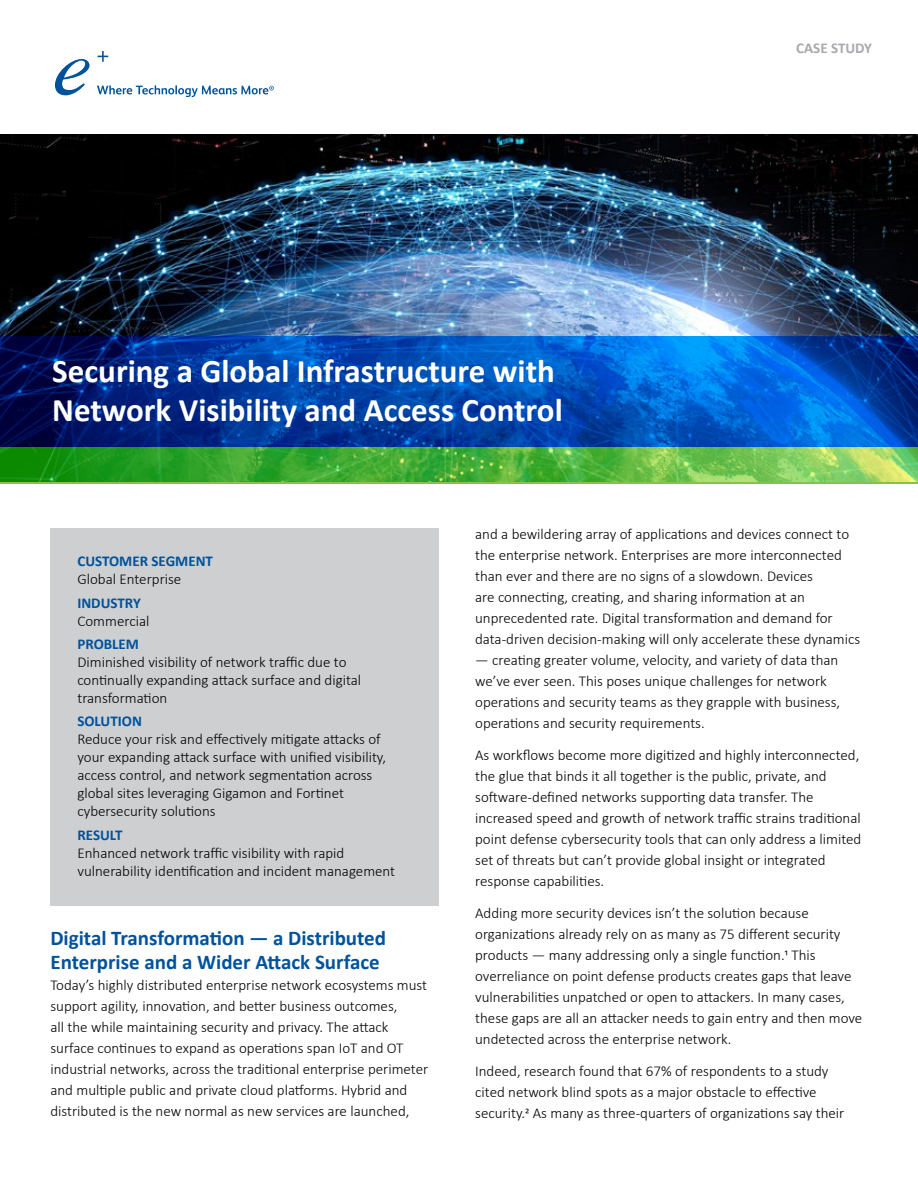
<style>
.page{position:relative;width:918px;height:1188px;background:#fff}
.page>*{position:absolute;margin:0;border:0;box-sizing:border-box;transform-origin:0 0}
.t1{font:700 33px/39.6px "Calibri";color:#fff}
.t2{font:700 21px/24px "Calibri";color:#00529c}
.t3{font:300 15px/21px "Calibri";color:#000}
.t4{font:700 15px "Calibri";color:#00529c}
.t5{font:700 15px "Calibri";color:#a7a9ac}
</style>
<div class="page">
<img style="left:0;top:134px;width:918px;height:203px">
<svg style="left:0;top:337px;width:918px;height:110px;background:#0045a8"></svg>
<svg style="left:0;top:447px;width:918px;height:36px;background:#52b33c"></svg>
<svg style="left:55px;top:59px;width:35px;height:36px"></svg>
<svg style="left:98px;top:51px;width:10px;height:11px"></svg>
<svg style="left:97px;top:85px;width:177px;height:12px"></svg>
<div style="left:50px;top:528px;width:389px;height:378px;background:#cdcfd0"></div>
<h1 class="t1" style="left:52px;top:350px;width:512px">Securing a Global Infrastructure with<br>Network Visibility and Access Control</h1>
<p class="t5" style="left:796px;top:37px;width:77px">CASE STUDY</p>
<p class="t4" style="left:77px;top:551px;width:137px">CUSTOMER SEGMENT</p>
<p class="t3" style="left:77px;top:569px;width:105px">Global Enterprise</p>
<p class="t4" style="left:77px;top:592px;width:65px">INDUSTRY</p>
<p class="t3" style="left:77px;top:610px;width:74px">Commercial</p>
<p class="t4" style="left:77px;top:633px;width:63px">PROBLEM</p>
<p class="t3" style="left:77px;top:653px;width:285px;line-height:18px">Diminished visibility of network traffic due to continually expanding attack surface and digital transformation</p>
<p class="t4" style="left:77px;top:711px;width:66px">SOLUTION</p>
<p class="t3" style="left:77px;top:730px;width:310px;line-height:18px">Reduce your risk and effectively mitigate attacks of your expanding attack surface with unified visibility, access control, and network segmentation across global sites leveraging Gigamon and Fortinet cybersecurity solutions</p>
<p class="t4" style="left:77px;top:824px;width:47px">RESULT</p>
<p class="t3" style="left:77px;top:844px;width:319px;line-height:18px">Enhanced network traffic visibility with rapid vulnerability identification and incident management</p>
<h2 class="t2" style="left:50px;top:925px;width:337px">Digital Transformation — a Distributed<br>Enterprise and a Wider Attack Surface</h2>
<p class="t3" style="left:50px;top:974px;width:379px">Today’s highly distributed enterprise network ecosystems must support agility, innovation, and better business outcomes,<br>all the while maintaining security and privacy. The attack surface continues to expand as operations span IoT and OT industrial networks, across the traditional enterprise perimeter and multiple public and private cloud platforms. Hybrid and distributed is the new normal as new services are launched,</p>
<p class="t3" style="left:475px;top:524px;width:387px">and a bewildering array of applications and devices connect to the enterprise network. Enterprises are more interconnected than ever and there are no signs of a slowdown. Devices<br>are connecting, creating, and sharing information at an unprecedented rate. Digital transformation and demand for data-driven decision-making will only accelerate these dynamics</p>
<p class="t3" style="left:475px;top:650px;width:367px">— creating greater volume, velocity, and variety of data than we’ve ever seen. This poses unique challenges for network operations and security teams as they grapple with business, operations and security requirements.</p>
<p class="t3" style="left:475px;top:744px;width:388px">As workflows become more digitized and highly interconnected, the glue that binds it all together is the public, private, and software-defined networks supporting data transfer. The increased speed and growth of network traffic strains traditional point defense cybersecurity tools that can only address a limited set of threats but can’t provide global insight or integrated response capabilities.</p>
<p class="t3" style="left:475px;top:902px;width:389px">Adding more security devices isn’t the solution because organizations already rely on as many as 75 different security products — many addressing only a single function.1 This overreliance on point defense products creates gaps that leave vulnerabilities unpatched or open to attackers. In many cases, these gaps are all an attacker needs to gain entry and then move undetected across the enterprise network.</p>
<p class="t3" style="left:475px;top:1060px;width:371px">Indeed, research found that 67% of respondents to a study cited network blind spots as a major obstacle to effective security.2 As many as three-quarters of organizations say their</p>
</div>
